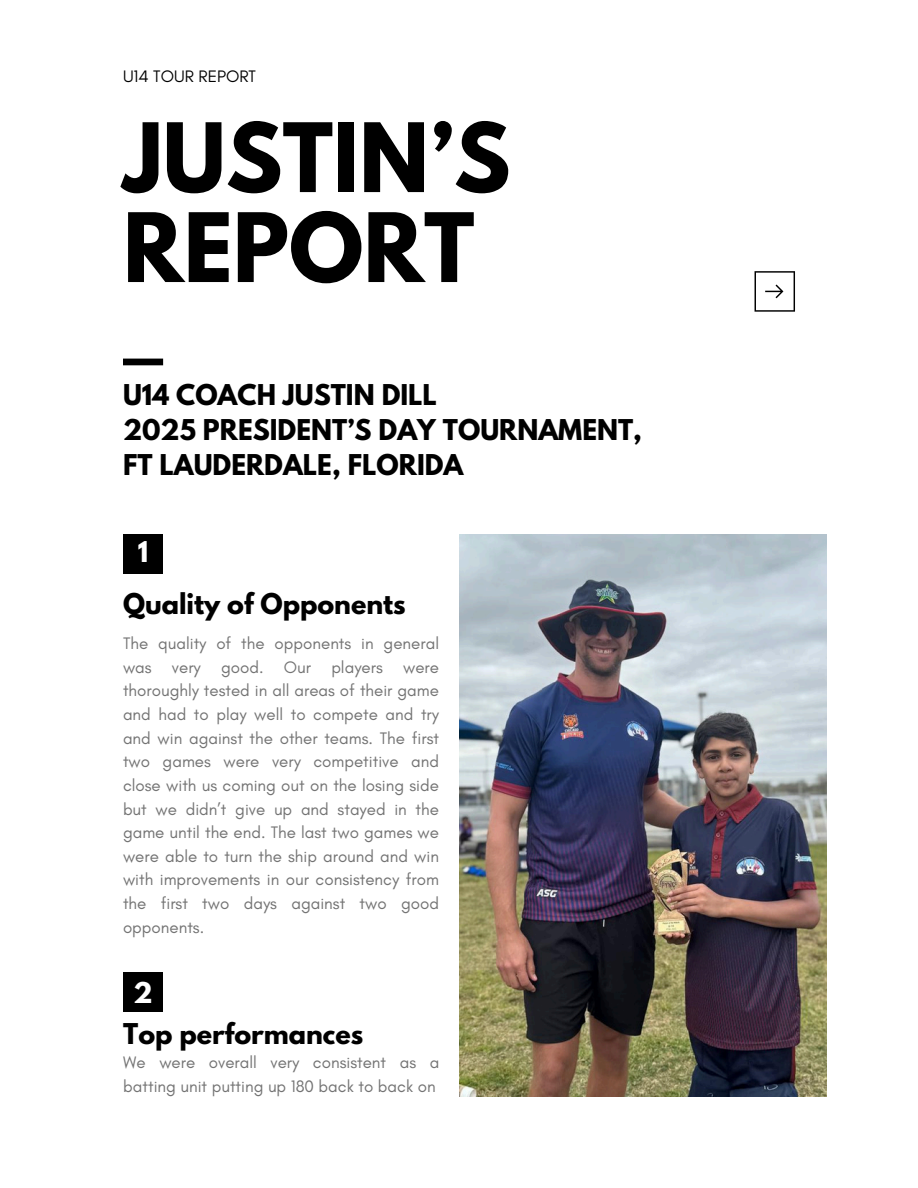
<style>
.page{position:relative;width:918px;height:1188px;background:#fff}
.page>*{position:absolute;margin:0;border:0;box-sizing:border-box;transform-origin:0 0}
.t1{font:700 84.6px/90px "League Spartan";color:#000}
.t2{font:700 25.35px/35px "League Spartan";color:#000}
.t3{font:700 25.35px "League Spartan";color:#fff}
.t4{font:16.95px/23.7px "Glacial Indifference";color:#737373;text-align:justify}
.t5{font:16.95px "Glacial Indifference";color:#000}
</style>
<div class="page">
<div style="left:123px;top:359px;width:40px;height:6px;background:#000"></div>
<div style="left:123px;top:534px;width:40px;height:40px;background:#000"></div>
<div style="left:123px;top:972px;width:40px;height:40px;background:#000"></div>
<svg style="left:755px;top:271px;width:40px;height:41px"></svg>
<img style="left:459px;top:534px;width:367px;height:562px">
<p class="t5" style="left:123px;top:66px;width:135px">U14 TOUR REPORT</p>
<h4 class="t1" style="left:123px;top:124px;width:389px">JUSTIN’S<br>REPORT</h4>
<p class="t2" style="left:123px;top:381px;width:521px">U14 COACH JUSTIN DILL<br>2025 PRESIDENT’S DAY TOURNAMENT,<br>FT LAUDERDALE, FLORIDA</p>
<p class="t3" style="left:138px;top:539px;width:12px">1</p>
<h2 class="t2" style="left:123px;top:589px;width:284px">Quality of Opponents</h2>
<p class="t4" style="left:123px;top:631px;width:318px">The quality of the opponents in general was very good. Our players were thoroughly tested in all areas of their game and had to play well to compete and try and win against the other teams. The first two games were very competitive and close with us coming out on the losing side but we didn’t give up and stayed in the game until the end. The last two games we were able to turn the ship around and win with improvements in our consistency from the first two days against two good opponents.</p>
<h3 class="t3" style="left:133px;top:980px;width:21px">2</h3>
<h3 class="t2" style="left:123px;top:1019px;width:241px">Top performances</h3>
<p class="t4" style="left:123px;top:1050px;width:318px">We were overall very consistent as a batting unit putting up 180 back to back on</p>
</div>
